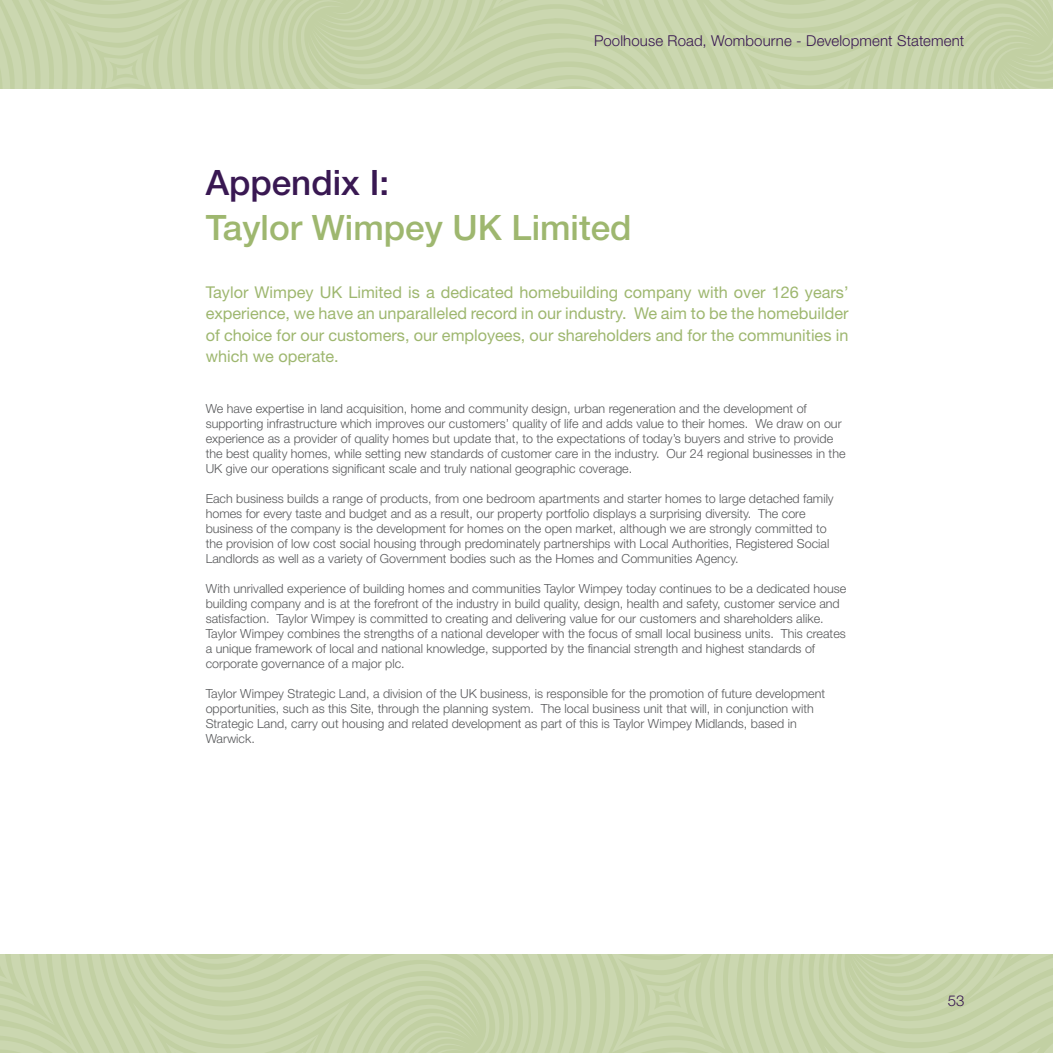
<style>
.page{position:relative;width:1053px;height:1053px;background:#fff}
.page>*{position:absolute;margin:0;border:0;box-sizing:border-box;transform-origin:0 0}
.Body_text{font:500 35px "Helvetica Neue LT Std";color:#9eb76f}
.Body_text-2{font:500 35px "Helvetica Neue LT Std";color:#391852}
.t1{font:16.25px/21.2px "Helvetica Neue LT Std";color:#9eb76f;text-align:justify}
.t2{font:300 15px "Helvetica Neue LT Std";letter-spacing:.01em;color:#391852}
.t3{font:300 12.5px/15px "Helvetica Neue LT Std";color:#57585a}
</style>
<div class="page">
<svg style="left:0;top:954px;width:1052px;height:98px;background:#c7d4aa"></svg>
<svg style="left:0;top:0;width:1052px;height:89px;background:#c7d3aa"></svg>
<p class="t2" style="left:594px;top:32px;width:372px">Poolhouse Road, Wombourne - Development Statement</p>
<p class="Body_text-2" style="left:206px;top:162px;width:185px">Appendix I:</p>
<p class="Body_text" style="left:206px;top:207px;width:427px">Taylor Wimpey UK Limited</p>
<p class="t1" style="left:206px;top:281px;width:644px">Taylor Wimpey UK Limited is a dedicated homebuilding company with over 126 years’ experience, we have an unparalleled record in our industry. We aim to be the homebuilder of choice for our customers, our employees, our shareholders and for the communities in which we operate.</p>
<p class="t3" style="left:206px;top:401px;width:641px">We have expertise in land acquisition, home and community design, urban regeneration and the development of supporting infrastructure which improves our customers’ quality of life and adds value to their homes. We draw on our experience as a provider of quality homes but update that, to the expectations of today’s buyers and strive to provide the best quality homes, while setting new standards of customer care in the industry. Our 24 regional businesses in the UK give our operations significant scale and truly national geographic coverage.</p>
<p class="t3" style="left:206px;top:491px;width:629px">Each business builds a range of products, from one bedroom apartments and starter homes to large detached family homes for every taste and budget and as a result, our property portfolio displays a surprising diversity. The core business of the company is the development for homes on the open market, although we are strongly committed to the provision of low cost social housing through predominately partnerships with Local Authorities, Registered Social Landlords as well as a variety of Government bodies such as the Homes and Communities Agency.</p>
<p class="t3" style="left:206px;top:581px;width:642px">With unrivalled experience of building homes and communities Taylor Wimpey today continues to be a dedicated house building company and is at the forefront of the industry in build quality, design, health and safety, customer service and satisfaction. Taylor Wimpey is committed to creating and delivering value for our customers and shareholders alike.<br>Taylor Wimpey combines the strengths of a national developer with the focus of small local business units. This creates a unique framework of local and national knowledge, supported by the financial strength and highest standards of corporate governance of a major plc.</p>
<p class="t3" style="left:206px;top:686px;width:621px">Taylor Wimpey Strategic Land, a division of the UK business, is responsible for the promotion of future development opportunities, such as this Site, through the planning system. The local business unit that will, in conjunction with Strategic Land, carry out housing and related development as part of this is Taylor Wimpey Midlands, based in Warwick.</p>
<p class="t2" style="left:947px;top:990px;width:18px">53</p>
</div>
